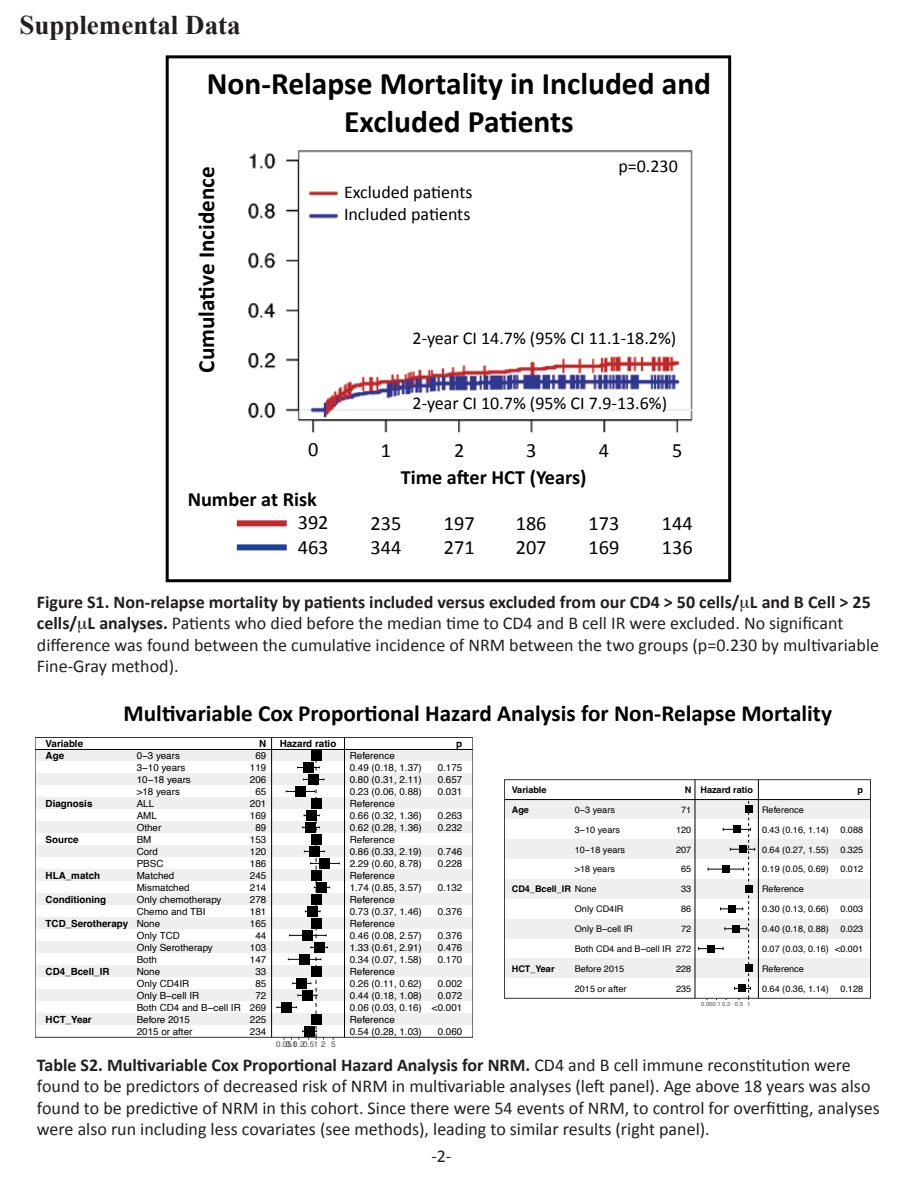
<style>
.page{position:relative;width:918px;height:1188px;background:#fff}
.page>*{position:absolute;margin:0;border:0;box-sizing:border-box;transform-origin:0 0}
.t1{font:700 31.5px/37.8px "Calibri";color:#010101;text-align:center}
.t2{font:700 27px "Times New Roman";color:#231f20}
.t3{font:700 23.25px "Calibri";color:#010101}
.t4{font:700 23.1px "Calibri";color:#010101}
.t5{font:20.25px/24.3px "Calibri";color:#010101}
.t6{font:700 20.25px "Calibri";color:#010101}
.t7{font:18px/21.6px "Calibri";color:#231f20}
.t8{font:18px/21.6px "Calibri";color:#010101}
.t9{font:9.75px/12px "Helvetica";color:#000}
.t10{font:700 9.75px "Helvetica";color:#000}
.t11{font:9.15px/20px "Helvetica";color:#000}
.t12{font:700 9.15px "Helvetica";color:#000}
.t13{font:8.1px "Helvetica";letter-spacing:-.115em;color:#4e4e4e}
.t14{font:5.85px "Helvetica";color:#4e4e4e}
.s1{font-weight:700}
.s2{font-weight:400}
</style>
<div class="page">
<img style="left:248px;top:150px;width:445px;height:284px">
<div style="left:166px;top:55px;width:565px;height:527px;border:3px solid #010101"></div>
<div style="left:237px;top:520px;width:50px;height:6px;background:#c2282f"></div>
<div style="left:237px;top:544px;width:50px;height:6px;background:#21409a"></div>
<div style="left:346px;top:167px;width:55px;height:74px;background:#fff"></div>
<div style="left:35px;top:749px;width:438px;height:12px;background:#efefef"></div>
<div style="left:35px;top:773px;width:438px;height:12px;background:#efefef"></div>
<div style="left:35px;top:797px;width:438px;height:12px;background:#efefef"></div>
<div style="left:35px;top:821px;width:438px;height:12px;background:#efefef"></div>
<div style="left:35px;top:845px;width:438px;height:12px;background:#efefef"></div>
<div style="left:35px;top:869px;width:438px;height:12px;background:#efefef"></div>
<div style="left:35px;top:893px;width:438px;height:12px;background:#efefef"></div>
<div style="left:35px;top:917px;width:438px;height:12px;background:#efefef"></div>
<div style="left:35px;top:941px;width:438px;height:12px;background:#efefef"></div>
<div style="left:35px;top:965px;width:438px;height:12px;background:#efefef"></div>
<div style="left:35px;top:989px;width:438px;height:12px;background:#efefef"></div>
<div style="left:35px;top:1013px;width:438px;height:12px;background:#efefef"></div>
<hr style="left:271px;top:737px;width:1px;height:300px;background:#000">
<hr style="left:344px;top:737px;width:1px;height:300px;background:#000">
<hr style="left:35px;top:749px;width:438px;height:1px;background:#000">
<div style="left:35px;top:737px;width:438px;height:300px;border:1px solid #333"></div>
<svg style="left:276px;top:750px;width:64px;height:290px"></svg>
<div style="left:504px;top:800px;width:367px;height:19px;background:#efefef"></div>
<div style="left:504px;top:839px;width:367px;height:20px;background:#efefef"></div>
<div style="left:504px;top:879px;width:367px;height:20px;background:#efefef"></div>
<div style="left:504px;top:919px;width:367px;height:20px;background:#efefef"></div>
<div style="left:504px;top:959px;width:367px;height:19px;background:#efefef"></div>
<hr style="left:695px;top:780px;width:1px;height:218px;background:#000">
<hr style="left:758px;top:780px;width:1px;height:218px;background:#000">
<hr style="left:504px;top:799px;width:367px;height:1px;background:#000">
<div style="left:504px;top:780px;width:367px;height:218px;border:1px solid #333"></div>
<svg style="left:698px;top:800px;width:57px;height:200px"></svg>
<h2 class="t2" style="left:19px;top:10px;width:223px">Supplemental Data</h2>
<h1 class="t1" style="left:207px;top:67px;width:506px">Non-Relapse Mortality in Included and<br>Excluded Patients</h1>
<p class="t4" style="left:197px;top:373px;width:207px;rotate:-90deg">Cumulative Incidence</p>
<p class="t8" style="left:618px;top:157px;width:61px">p=0.230</p>
<p class="t8" style="left:344px;top:183px;width:130px">Excluded patients<br>Included patients</p>
<p class="t8" style="left:413px;top:329px;width:265px">2-year CI 14.7% (95% CI 11.1-18.2%)</p>
<p class="t5" style="left:308px;top:439px;width:12px">0</p>
<p class="t6" style="left:188px;top:491px;width:131px">Number at Risk</p>
<p class="t5" style="left:298px;top:512px;width:32px">392<br>463</p>
<p class="t8" style="left:413px;top:394px;width:256px">2-year CI 10.7% (95% CI 7.9-13.6%)</p>
<p class="t5" style="left:381px;top:439px;width:12px">1</p>
<p class="t5" style="left:454px;top:439px;width:12px">2</p>
<p class="t5" style="left:526px;top:439px;width:12px">3</p>
<p class="t6" style="left:401px;top:469px;width:187px">Time after HCT (Years)</p>
<p class="t5" style="left:599px;top:439px;width:12px">4</p>
<p class="t5" style="left:672px;top:439px;width:12px">5</p>
<p class="t5" style="left:371px;top:512px;width:32px">235<br>344</p>
<p class="t5" style="left:444px;top:512px;width:32px">197<br>271</p>
<p class="t5" style="left:516px;top:512px;width:32px">186<br>207</p>
<p class="t5" style="left:589px;top:512px;width:32px">173<br>169</p>
<p class="t5" style="left:662px;top:512px;width:32px">144<br>136</p>
<p class="t7" style="left:37px;top:592px;width:844px"><span class="s1">Figure S1. Non-relapse mortality by patients included versus excluded from our CD4 &gt; 50 cells/ L and B Cell &gt; 25 cells/ L analyses.</span> Patients who died before the median time to CD4 and B cell IR were excluded. No significant difference was found between the cumulative incidence of NRM between the two groups (p=0.230 by multivariable Fine-Gray method).</p>
<p class="t3" style="left:124px;top:704px;width:710px">Multivariable Cox Proportional Hazard Analysis for Non-Relapse Mortality</p>
<p class="t10" style="left:46px;top:739px;width:39px">Variable</p>
<p class="t10" style="left:259px;top:739px;width:9px">N</p>
<p class="t10" style="left:280px;top:739px;width:58px">Hazard ratio</p>
<p class="t10" style="left:456px;top:739px;width:8px">p</p>
<p class="t10" style="left:46px;top:751px;width:20px">Age</p>
<p class="t10" style="left:46px;top:799px;width:48px">Diagnosis</p>
<p class="t10" style="left:46px;top:835px;width:35px">Source</p>
<p class="t10" style="left:46px;top:871px;width:56px">HLA_match</p>
<p class="t10" style="left:46px;top:895px;width:62px">Conditioning</p>
<p class="t10" style="left:46px;top:919px;width:84px">TCD_Serotherapy</p>
<p class="t10" style="left:46px;top:967px;width:65px">CD4_Bcell_IR</p>
<p class="t10" style="left:46px;top:1015px;width:48px">HCT_Year</p>
<p class="t9" style="left:137px;top:750px;width:105px">0−3 years<br>3−10 years<br>10−18 years<br>&gt;18 years<br>ALL<br>AML<br>Other<br>BM<br>Cord<br>PBSC<br>Matched<br>Mismatched<br>Only chemotherapy<br>Chemo and TBI<br>None<br>Only TCD<br>Only Serotherapy<br>Both<br>None<br>Only CD4IR<br>Only B−cell IR<br>Both CD4 and B−cell IR<br>Before 2015<br>2015 or after</p>
<p class="t9" style="left:250px;top:750px;width:18px;text-align:center">69<br>119<br>206<br>65<br>201<br>169<br>89<br>153<br>120<br>186<br>245<br>214<br>278<br>181<br>165<br>44<br>103<br>147<br>33<br>85<br>72<br>269<br>225<br>234</p>
<p class="t9" style="left:350px;top:750px;width:74px">Reference<br>0.49 (0.18, 1.37)<br>0.80 (0.31, 2.11)<br>0.23 (0.06, 0.88)<br>Reference<br>0.66 (0.32, 1.36)<br>0.62 (0.28, 1.36)<br>Reference<br>0.86 (0.33, 2.19)<br>2.29 (0.60, 8.78)<br>Reference<br>1.74 (0.85, 3.57)<br>Reference<br>0.73 (0.37, 1.46)<br>Reference<br>0.46 (0.08, 2.57)<br>1.33 (0.61, 2.91)<br>0.34 (0.07, 1.58)<br>Reference<br>0.26 (0.11, 0.62)<br>0.44 (0.18, 1.08)<br>0.06 (0.03, 0.16)<br>Reference<br>0.54 (0.28, 1.03)</p>
<p class="t13" style="left:276px;top:1041px;width:61px">0.050.10.20.51 2 5</p>
<p class="t9" style="left:438px;top:762px;width:26px;text-align:justify">0.175<br>0.657<br>0.031</p>
<p class="t9" style="left:438px;top:810px;width:26px">0.263<br>0.232</p>
<p class="t9" style="left:438px;top:846px;width:26px">0.746<br>0.228</p>
<p class="t9" style="left:438px;top:882px;width:26px">0.132</p>
<p class="t9" style="left:438px;top:906px;width:26px">0.376</p>
<p class="t9" style="left:438px;top:930px;width:26px;text-align:justify">0.376<br>0.476<br>0.170</p>
<p class="t9" style="left:432px;top:978px;width:32px;text-align:center">0.002<br>0.072 &lt;0.001</p>
<p class="t9" style="left:438px;top:1026px;width:26px">0.060</p>
<p class="t12" style="left:512px;top:786px;width:36px">Variable</p>
<p class="t12" style="left:685px;top:786px;width:70px">N Hazard ratio</p>
<p class="t12" style="left:858px;top:786px;width:7px">p</p>
<p class="t11" style="left:676px;top:800px;width:17px;text-align:center">71<br>120<br>207<br>65<br>33<br>86<br>72<br>272<br>228<br>235</p>
<p class="t11" style="left:762px;top:800px;width:68px">Reference<br>0.43 (0.16, 1.14)<br>0.64 (0.27, 1.55)<br>0.19 (0.05, 0.69)<br>Reference<br>0.30 (0.13, 0.66)<br>0.40 (0.18, 0.88)<br>0.07 (0.03, 0.16)<br>Reference<br>0.64 (0.36, 1.14)</p>
<p class="t12" style="left:512px;top:806px;width:19px">Age</p>
<p class="t11" style="left:575px;top:800px;width:52px">0−3 years<br>3−10 years<br>10−18 years &gt;18 years</p>
<p class="t11" style="left:575px;top:900px;width:98px">Only CD4IR<br>Only B−cell IR<br>Both CD4 and B−cell IR<br>Before 2015<br>2015 or after</p>
<p class="t11" style="left:840px;top:820px;width:24px;text-align:justify">0.088<br>0.325<br>0.012</p>
<p class="t11" style="left:835px;top:900px;width:30px;text-align:center">0.003<br>0.023 &lt;0.001</p>
<p class="t11" style="left:840px;top:979px;width:24px">0.128</p>
<p class="t12" style="left:512px;top:885px;width:86px">CD4_Bcell_IR <span class="s2">None</span></p>
<p class="t12" style="left:512px;top:965px;width:44px">HCT_Year</p>
<p class="t14" style="left:701px;top:1001px;width:51px">0.050.1 0.2 0.5 1</p>
<p class="t7" style="left:37px;top:1055px;width:844px"><span class="s1">Table S2. Multivariable Cox Proportional Hazard Analysis for NRM.</span> CD4 and B cell immune reconstitution were found to be predictors of decreased risk of NRM in multivariable analyses (left panel). Age above 18 years was also found to be predictive of NRM in this cohort. Since there were 54 events of NRM, to control for overfitting, analyses were also run including less covariates (see methods), leading to similar results (right panel).</p>
<p class="t7" style="left:431px;top:1147px;width:22px">-2-</p>
</div>
